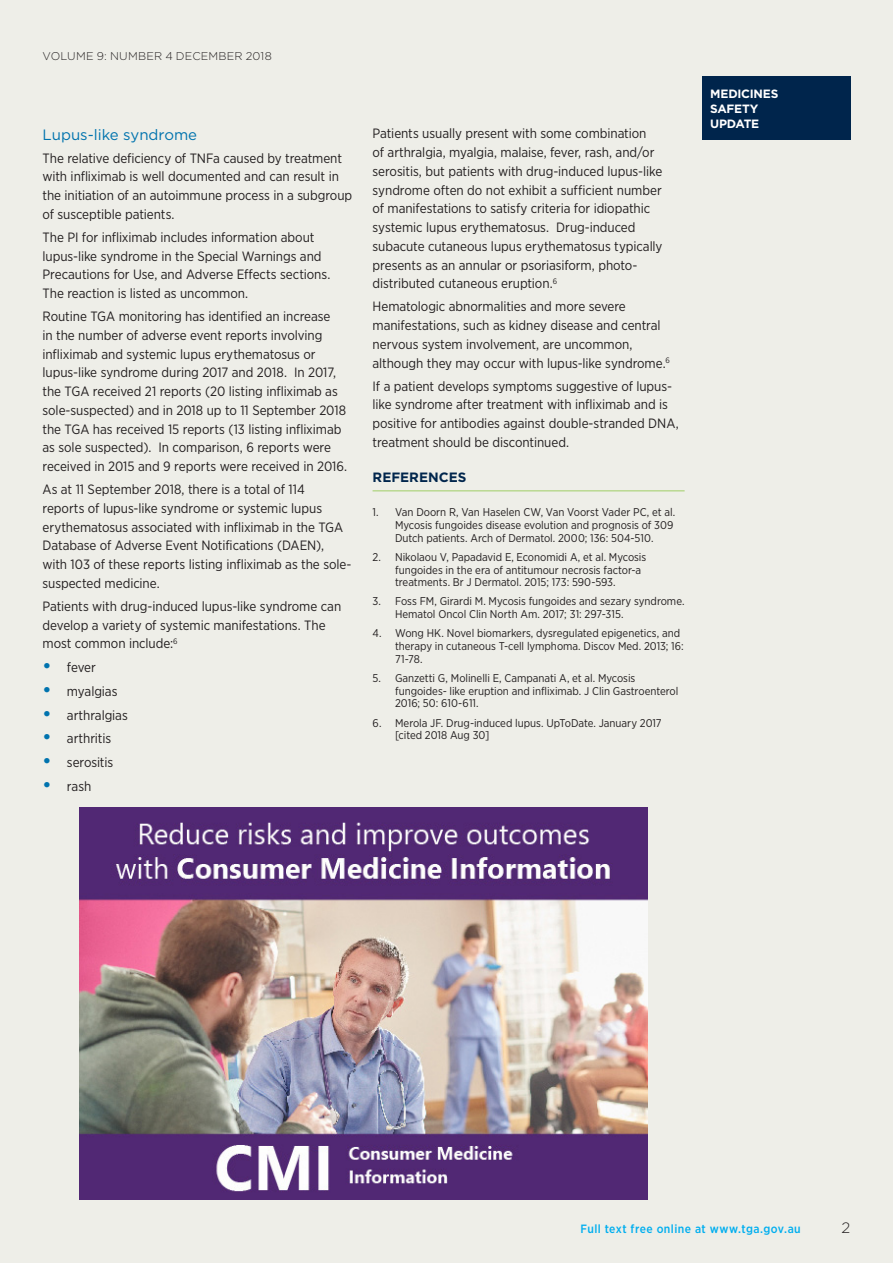
<style>
.page{position:relative;width:893px;height:1263px;background:#eeeee8}
.page>*{position:absolute;margin:0;border:0;box-sizing:border-box;transform-origin:0 0}
.MSU_Subheading{font:15px "Gotham";color:#0073ae}
.Page_number{font:300 15px "Gotham";color:#231f20}
.Body_Text{font:13.5px/18.8px "Gotham Narrow";letter-spacing:-.005em;color:#231f20}
.MSU_References_Heade{font:700 13.5px "Gotham";color:#00254c}
.URL{font:500 12px "Gotham Narrow";letter-spacing:.035em;color:#00aeef}
.t1{font:700 12px/15px "Gotham";letter-spacing:-.02em;color:#fff}
.MSU_References_Text{font:11.25px/12.8px "Gotham Narrow";letter-spacing:-.005em;color:#231f20}
.t2{font:300 11.25px "Gotham";letter-spacing:.02em;color:#231f20}
.s1{font-family:"Gotham";font-weight:700;font-size:18px;color:#0073ae}
</style>
<div class="page">
<div style="left:702px;top:77px;width:148px;height:63px;background:#00254c"></div>
<hr style="left:373px;top:491px;width:312px;height:1px;background:#9fce66">
<img style="left:80px;top:808px;width:567px;height:391px">
<p class="t2" style="left:43px;top:48px;width:231px">VOLUME 9: NUMBER 4 DECEMBER 2018</p>
<p class="MSU_Subheading" style="left:43px;top:125px;width:156px">Lupus-like syndrome</p>
<p class="Body_Text" style="left:43px;top:148px;width:311px">The relative deficiency of TNFa caused by treatment with infliximab is well documented and can result in the initiation of an autoimmune process in a subgroup of susceptible patients.</p>
<p class="Body_Text" style="left:43px;top:227px;width:289px">The PI for infliximab includes information about lupus-like syndrome in the Special Warnings and Precautions for Use, and Adverse Effects sections.<br>The reaction is listed as uncommon.</p>
<p class="Body_Text" style="left:43px;top:307px;width:306px">Routine TGA monitoring has identified an increase<br>in the number of adverse event reports involving infliximab and systemic lupus erythematosus or lupus-like syndrome during 2017 and 2018. In 2017, the TGA received 21 reports (20 listing infliximab as sole-suspected) and in 2018 up to 11 September 2018 the TGA has received 15 reports (13 listing infliximab as sole suspected). In comparison, 6 reports were received in 2015 and 9 reports were received in 2016.</p>
<p class="Body_Text" style="left:43px;top:480px;width:310px">As at 11 September 2018, there is a total of 114<br>reports of lupus-like syndrome or systemic lupus erythematosus associated with infliximab in the TGA Database of Adverse Event Notifications (DAEN), with 103 of these reports listing infliximab as the sole&shy;suspected medicine.</p>
<p class="Body_Text" style="left:43px;top:596px;width:300px">Patients with drug-induced lupus-like syndrome can develop a variety of systemic manifestations. The most common include:<sup>6</sup></p>
<p class="Body_Text" style="left:43px;top:658px;width:55px"><span class="s1">•</span> fever</p>
<p class="Body_Text" style="left:43px;top:681px;width:76px"><span class="s1">•</span> myalgias</p>
<p class="Body_Text" style="left:43px;top:705px;width:87px"><span class="s1">•</span> arthralgias</p>
<p class="Body_Text" style="left:43px;top:729px;width:70px"><span class="s1">•</span> arthritis</p>
<p class="Body_Text" style="left:43px;top:753px;width:72px"><span class="s1">•</span> serositis</p>
<p class="Body_Text" style="left:43px;top:776px;width:50px"><span class="s1">•</span> rash</p>
<p class="Body_Text" style="left:373px;top:124px;width:291px">Patients usually present with some combination<br>of arthralgia, myalgia, malaise, fever, rash, and/or serositis, but patients with drug-induced lupus-like syndrome often do not exhibit a sufficient number of manifestations to satisfy criteria for idiopathic systemic lupus erythematosus. Drug-induced subacute cutaneous lupus erythematosus typically presents as an annular or psoriasiform, photo&shy;distributed cutaneous eruption.<sup>6</sup></p>
<p class="Body_Text" style="left:373px;top:297px;width:299px">Hematologic abnormalities and more severe manifestations, such as kidney disease and central nervous system involvement, are uncommon, although they may occur with lupus-like syndrome.<sup>6</sup></p>
<p class="Body_Text" style="left:373px;top:376px;width:308px">If a patient develops symptoms suggestive of lupus&shy;like syndrome after treatment with infliximab and is positive for antibodies against double-stranded DNA, treatment should be discontinued.</p>
<p class="MSU_References_Heade" style="left:373px;top:468px;width:95px">REFERENCES</p>
<p class="MSU_References_Text" style="left:395px;top:506px;width:282px;text-indent:-22px">1. Van Doorn R, Van Haselen CW, Van Voorst Vader PC, et al.<br>Mycosis fungoides disease evolution and prognosis of 309<br>Dutch patients. Arch of Dermatol. 2000; 136: 504-510.</p>
<p class="MSU_References_Text" style="left:395px;top:550px;width:253px;text-indent:-22px">2. Nikolaou V, Papadavid E, Economidi A, et al. Mycosis fungoides in the era of antitumour necrosis factor-a treatments. Br J Dermatol. 2015; 173: 590-593.</p>
<p class="MSU_References_Text" style="left:395px;top:595px;width:291px;text-indent:-22px">3. Foss FM, Girardi M. Mycosis fungoides and sezary syndrome.<br>Hematol Oncol Clin North Am. 2017; 31: 297-315.</p>
<p class="MSU_References_Text" style="left:395px;top:627px;width:290px;text-indent:-22px">4. Wong HK. Novel biomarkers, dysregulated epigenetics, and therapy in cutaneous T-cell lymphoma. Discov Med. 2013; 16:<br>71-78.</p>
<p class="MSU_References_Text" style="left:395px;top:671px;width:285px;text-indent:-22px">5. Ganzetti G, Molinelli E, Campanati A, et al. Mycosis fungoides- like eruption and infliximab. J Clin Gastroenterol<br>2016; 50: 610-611.</p>
<p class="MSU_References_Text" style="left:395px;top:716px;width:268px;text-indent:-22px">6. Merola JF. Drug-induced lupus. UpToDate. January 2017 [cited 2018 Aug 30]</p>
<p class="t1" style="left:710px;top:86px;width:70px">MEDICINES<br>SAFETY<br>UPDATE</p>
<p class="URL" style="left:581px;top:1221px;width:222px">Full text free online at www.tga.gov.au</p>
<p class="Page_number" style="left:842px;top:1218px;width:10px">2</p>
</div>
